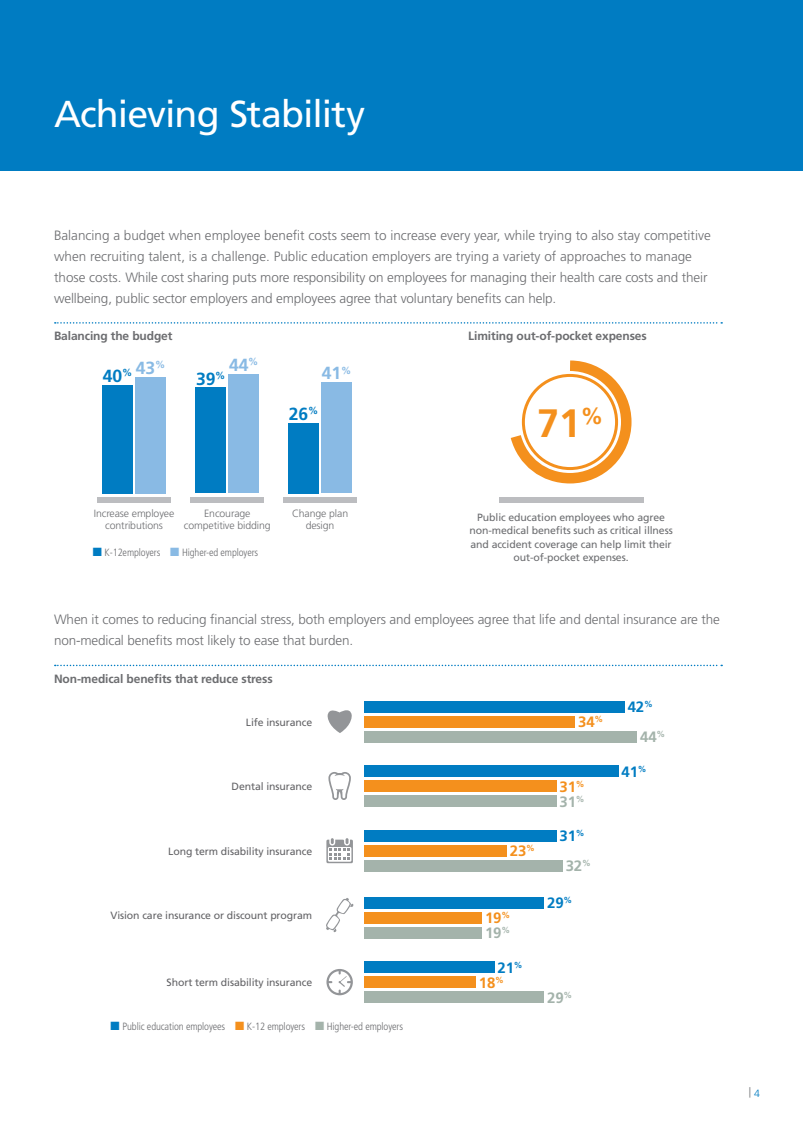
<style>
.page{position:relative;width:803px;height:1134px;background:#fff}
.page>*{position:absolute;margin:0;border:0;box-sizing:border-box;transform-origin:0 0}
.t1{font:700 39.6px "Frutiger";color:#f4901d}
.t2{font:37.5px "Frutiger";letter-spacing:-.025em;color:#fff}
.t3{font:700 17.55px "Frutiger";letter-spacing:-.01em;color:#007cc2}
.t4{font:700 17.55px "Frutiger";color:#89bae4}
.t5{font:700 15px/15px "Frutiger";letter-spacing:-.01em;color:#007cc2}
.t6{font:700 15px/15px "Frutiger";letter-spacing:-.01em;color:#f4901d}
.t7{font:700 15px "Frutiger";letter-spacing:-.01em;color:#a4b3ab}
.t8{font:300 13.5px/21px "Frutiger";letter-spacing:-.01em;color:#6c6d70}
.t9{font:700 12px "Frutiger";letter-spacing:-.01em;color:#6c6d70}
.t10{font:10.5px/13.5px "Frutiger";letter-spacing:-.01em;color:#6c6d70;text-align:center}
.t11{font:10.5px "Frutiger";letter-spacing:-.01em;color:#636366}
.t12{font:300 condensed 10.5px "Frutiger";letter-spacing:-.01em;color:#6c6d70}
.t13{font:300 10.5px/12px "Frutiger";letter-spacing:-.01em;color:#6c6d70;text-align:center}
.s1{color:#007cc2}
.s2{color:#89bae4}
.s3{color:#a4b3ab}
.s4{color:#f4901d}
</style>
<div class="page">
<div style="left:0;top:0;width:802px;height:171px;background:#007cc2"></div>
<svg style="left:55px;top:322px;width:667px;height:2px"></svg>
<svg style="left:55px;top:665px;width:667px;height:1px"></svg>
<div style="left:97px;top:498px;width:74px;height:5px;background:#bcbdc0"></div>
<div style="left:103px;top:385px;width:30px;height:108px;background:#007cc2"></div>
<div style="left:136px;top:377px;width:30px;height:116px;background:#89bae4"></div>
<div style="left:321px;top:382px;width:30px;height:111px;background:#89bae4"></div>
<div style="left:288px;top:423px;width:30px;height:70px;background:#007cc2"></div>
<div style="left:283px;top:498px;width:74px;height:5px;background:#bcbdc0"></div>
<div style="left:190px;top:498px;width:74px;height:5px;background:#bcbdc0"></div>
<div style="left:229px;top:374px;width:30px;height:119px;background:#89bae4"></div>
<div style="left:196px;top:388px;width:30px;height:105px;background:#007cc2"></div>
<div style="left:499px;top:498px;width:144px;height:5px;background:#bcbdc0"></div>
<svg style="left:510px;top:360px;width:122px;height:124px"></svg>
<svg style="left:328px;top:772px;width:23px;height:28px"></svg>
<svg style="left:326px;top:898px;width:27px;height:35px"></svg>
<div style="left:364px;top:701px;width:260px;height:12px;background:#007cc2"></div>
<div style="left:364px;top:716px;width:211px;height:12px;background:#f4901d"></div>
<div style="left:364px;top:731px;width:273px;height:12px;background:#a4b3ab"></div>
<div style="left:364px;top:830px;width:192px;height:12px;background:#007cc2"></div>
<div style="left:364px;top:845px;width:143px;height:12px;background:#f4901d"></div>
<div style="left:364px;top:860px;width:198px;height:12px;background:#a4b3ab"></div>
<div style="left:364px;top:897px;width:180px;height:12px;background:#007cc2"></div>
<div style="left:364px;top:912px;width:118px;height:12px;background:#f4901d"></div>
<div style="left:364px;top:927px;width:118px;height:12px;background:#a4b3ab"></div>
<div style="left:364px;top:765px;width:254px;height:12px;background:#007cc2"></div>
<div style="left:364px;top:780px;width:192px;height:12px;background:#f4901d"></div>
<div style="left:364px;top:795px;width:192px;height:12px;background:#a4b3ab"></div>
<div style="left:364px;top:961px;width:130px;height:12px;background:#007cc2"></div>
<div style="left:364px;top:976px;width:112px;height:12px;background:#f4901d"></div>
<div style="left:364px;top:991px;width:180px;height:12px;background:#a4b3ab"></div>
<svg style="left:327px;top:710px;width:25px;height:23px"></svg>
<svg style="left:326px;top:838px;width:27px;height:25px"></svg>
<svg style="left:326px;top:969px;width:27px;height:26px"></svg>
<h2 class="t2" style="left:54px;top:92px;width:312px">Achieving Stability</h2>
<p class="t8" style="left:54px;top:225px;width:658px">Balancing a budget when employee benefit costs seem to increase every year, while trying to also stay competitive when recruiting talent, is a challenge. Public education employers are trying a variety of approaches to manage those costs. While cost sharing puts more responsibility on employees for managing their health care costs and their wellbeing, public sector employers and employees agree that voluntary benefits can help.</p>
<p class="t9" style="left:54px;top:329px;width:120px">Balancing the budget</p>
<p class="t9" style="left:468px;top:329px;width:180px">Limiting out-of-pocket expenses</p>
<p class="t3" style="left:103px;top:366px;width:64px">40<sup>%</sup> <sup>43</sup><sup>%</sup></p>
<p class="t4" style="left:229px;top:355px;width:31px">44<sup>%</sup></p>
<p class="t3" style="left:196px;top:368px;width:31px">39<sup>%</sup></p>
<p class="t4" style="left:322px;top:363px;width:31px">41<sup>%</sup></p>
<p class="t3" style="left:289px;top:403px;width:31px">26<sup>%</sup></p>
<p class="t13" style="left:94px;top:508px;width:82px">Increase employee contributions</p>
<p class="t13" style="left:184px;top:508px;width:88px">Encourage competitive bidding</p>
<p class="t12" style="left:93px;top:547px;width:167px"><span class="s1">■</span> K-12employers <span class="s2">■</span> Higher-ed employers</p>
<p class="t13" style="left:292px;top:508px;width:58px">Change plan design</p>
<h1 class="t1" style="left:537px;top:400px;width:68px">71<sup>%</sup></h1>
<p class="t10" style="left:469px;top:510px;width:205px">Public education employees who agree non-medical benefits such as critical illness and accident coverage can help limit their out-of-pocket expenses.</p>
<p class="t8" style="left:54px;top:609px;width:667px">When it comes to reducing financial stress, both employers and employees agree that life and dental insurance are the non-medical benefits most likely to ease that burden.</p>
<p class="t9" style="left:54px;top:671px;width:220px">Non-medical benefits that reduce stress</p>
<p class="t5" style="left:627px;top:700px;width:27px">42<sup>%</sup></p>
<p class="t11" style="left:246px;top:716px;width:68px">Life insurance</p>
<p class="t6" style="left:578px;top:715px;width:27px">34<sup>%</sup></p>
<p class="t7" style="left:640px;top:728px;width:27px">44<sup>%</sup></p>
<p class="t5" style="left:621px;top:764px;width:27px">41<sup>%</sup></p>
<p class="t11" style="left:231px;top:780px;width:82px">Dental insurance</p>
<p class="t6" style="left:559px;top:779px;width:27px">31<sup>%<br></sup><span class="s3">31</span><sup>%</sup></p>
<p class="t5" style="left:559px;top:829px;width:27px">31<sup>%</sup></p>
<p class="t11" style="left:168px;top:845px;width:145px">Long term disability insurance</p>
<p class="t6" style="left:510px;top:844px;width:27px">23<sup>%</sup></p>
<p class="t7" style="left:565px;top:857px;width:27px">32<sup>%</sup></p>
<p class="t5" style="left:547px;top:896px;width:27px">29<sup>%</sup></p>
<p class="t11" style="left:111px;top:909px;width:203px">Vision care insurance or discount program</p>
<p class="t6" style="left:485px;top:911px;width:27px">19<sup>%</sup></p>
<p class="t7" style="left:485px;top:924px;width:27px">19<sup>%</sup></p>
<p class="t11" style="left:166px;top:976px;width:147px">Short term disability insurance</p>
<p class="t12" style="left:111px;top:1021px;width:294px"><span class="s1">■</span> Public education employees <span class="s4">■</span> K-12 employers <span class="s3">■</span> Higher-ed employers</p>
<p class="t5" style="left:479px;top:960px;width:45px;text-indent:19px">21<sup>%<br></sup><span class="s4">18</span><sup>%</sup></p>
<p class="t7" style="left:547px;top:989px;width:27px">29<sup>%</sup></p>
<p class="t13" style="left:748px;top:1086px;width:12px">| <span class="s1">4</span></p>
</div>
